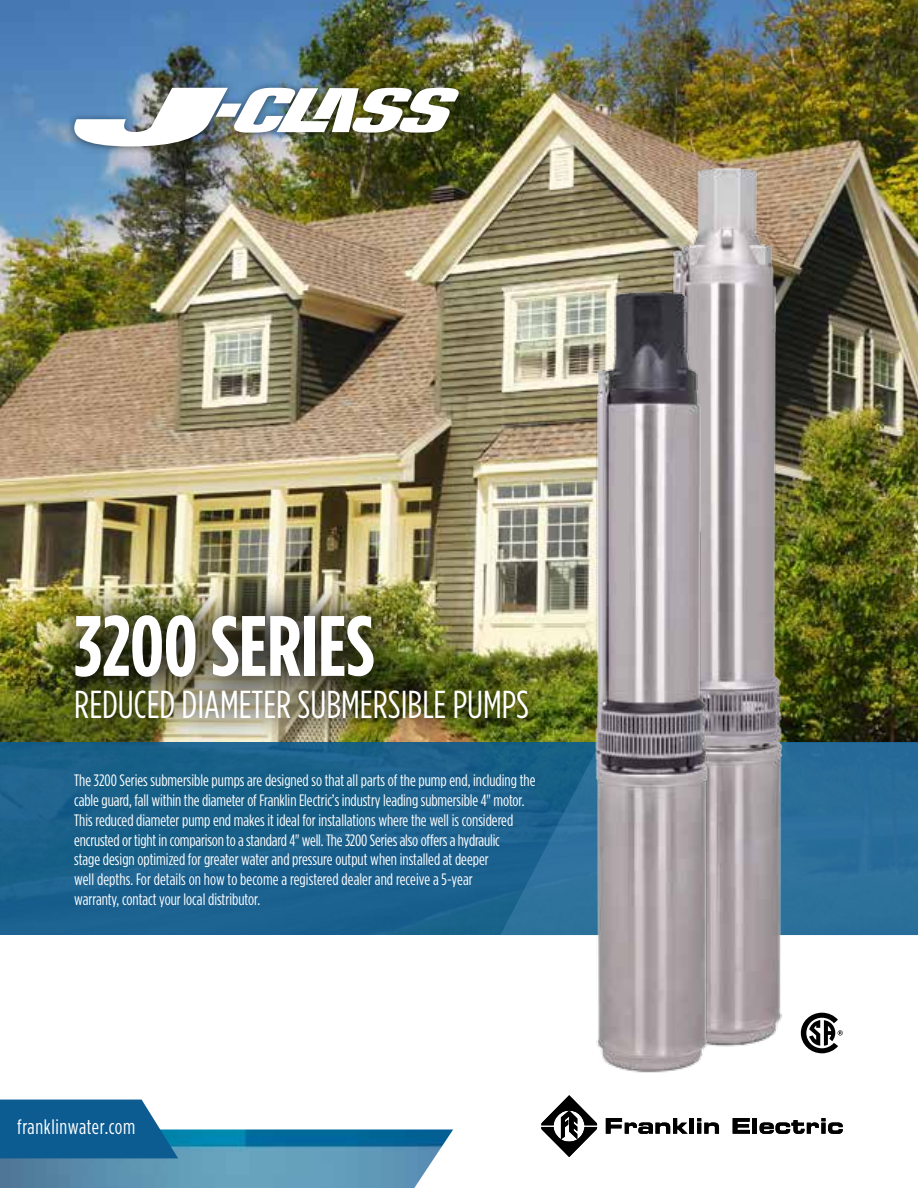
<style>
.page{position:relative;width:918px;height:1188px;background:#fff}
.page>*{position:absolute;margin:0;border:0;box-sizing:border-box;transform-origin:0 0}
.t1{font:700 85.5px "Gotham Condensed";color:#fff}
.t2{font:39px "Gotham Condensed";color:#fff}
.t3{font:20.7px "Gotham Condensed";letter-spacing:.03em;color:#fff}
.t4{font:16.5px/19.8px "Gotham Condensed";color:#fff}
</style>
<div class="page">
<img style="left:0;top:0;width:918px;height:742px">
<img style="left:0;top:1130px;width:453px;height:58px">
<svg style="left:0;top:1100px;width:178px;height:58px;background:#1e699a"></svg>
<div style="left:0;top:742px;width:918px;height:193px;background:#1a608c"></div>
<svg style="left:500px;top:743px;width:418px;height:192px;fill:#296d99"></svg>
<img style="left:39px;top:578px;width:524px;height:177px">
<div style="left:51px;top:590px;width:501px;height:153px;background:#000;opacity:.75"></div>
<svg style="left:606px;top:1118px;width:82px;height:16px"></svg>
<hr style="left:690px;top:1118px;width:4px;height:16px;background:#000">
<svg style="left:697px;top:1118px;width:22px;height:16px"></svg>
<svg style="left:733px;top:1118px;width:17px;height:16px"></svg>
<hr style="left:753px;top:1118px;width:4px;height:16px;background:#000">
<svg style="left:760px;top:1118px;width:83px;height:16px"></svg>
<svg style="left:541px;top:1095px;width:56px;height:62px"></svg>
<svg style="left:801px;top:1013px;width:42px;height:40px"></svg>
<img style="left:639px;top:143px;width:160px;height:904px">
<img style="left:569px;top:246px;width:159px;height:827px">
<div style="left:66px;top:80px;width:401px;height:75px;background:#000;opacity:.5"></div>
<img style="left:68px;top:88px;width:393px;height:58px">
<h1 class="t1" style="left:74px;top:596px;width:301px">3200 SERIES</h1>
<h2 class="t2" style="left:74px;top:682px;width:456px">REDUCED DIAMETER SUBMERSIBLE PUMPS</h2>
<p class="t4" style="left:74px;top:770px;width:463px">The 3200 Series submersible pumps are designed so that all parts of the pump end, including the cable guard, fall within the diameter of Franklin Electric’s industry leading submersible 4" motor.<br>This reduced diameter pump end makes it ideal for installations where the well is considered encrusted or tight in comparison to a standard 4" well. The 3200 Series also offers a hydraulic<br>stage design optimized for greater water and pressure output when installed at deeper<br>well depths. For details on how to become a registered dealer and receive a 5-year<br>warranty, contact your local distributor.</p>
<p class="t3" style="left:17px;top:1115px;width:120px">franklinwater.com</p>
</div>
